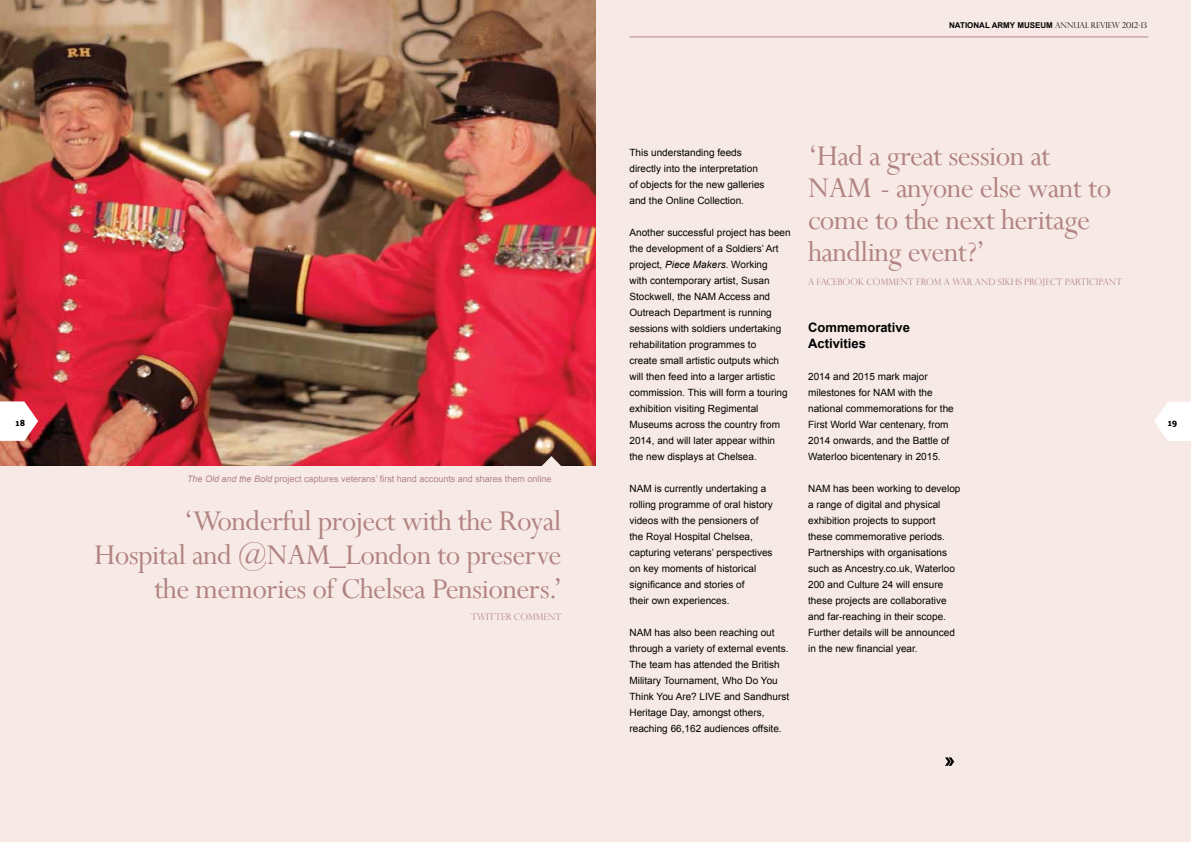
<style>
.page{position:relative;width:1191px;height:842px;background:#f7eae6}
.page>*{position:absolute;margin:0;border:0;box-sizing:border-box;transform-origin:0 0}
.t1{font:32px/32px "Perpetua";letter-spacing:-.02em;color:#b18382;text-align:right}
.t2{font:700 13px/16px "Arial";color:#000}
.t3{font:700 12px "Surface";color:#000}
.t4{font:10px/16px "Arial";color:#000}
.t5{font:9px "Arial";color:#b18382}
.t6{font:300 9px "Perpetua Titling MT Std";color:#b18382}
.t7{font:300 8px "Perpetua Titling MT Std";letter-spacing:-.01em;color:#000}
.s1{font-style:italic}
.s2{font-family:"Arial";font-weight:700}
</style>
<div class="page">
<svg style="left:945px;top:757px;width:9px;height:9px"></svg>
<img style="left:0;top:0;width:595px;height:465px">
<svg style="left:541px;top:456px;width:20px;height:10px"></svg>
<svg style="left:0;top:401px;width:38px;height:40px;background:#f6d5d9"></svg>
<hr style="left:629px;top:37px;width:519px;height:1px;background:#b18382">
<svg style="left:1154px;top:402px;width:37px;height:39px"></svg>
<p class="t3" style="left:16px;top:417px;width:12px">18</p>
<p class="t5" style="left:187px;top:473px;width:366px"><span class="s1">The Old and the Bold</span> project captures veterans’ first hand accounts and shares them online</p>
<h1 class="t1" style="left:94px;top:503px;width:470px;line-height:34px">‘Wonderful project with the Royal<br>Hospital and @NAM_London to preserve the memories of Chelsea Pensioners.’</h1>
<p class="t6" style="left:471px;top:611px;width:25px">TWITTER</p>
<p class="t6" style="left:514px;top:611px;width:8px">COMMENT</p>
<p class="t7" style="left:949px;top:20px;width:199px"><span class="s2">National Army Museum</span> ANNUAL REVIEW 2012-13</p>
<p class="t4" style="left:629px;top:144px;width:137px">This understanding feeds directly into the interpretation of objects for the new galleries and the Online Collection.</p>
<p class="t4" style="left:629px;top:224px;width:163px">Another successful project has been the development of a Soldiers’ Art project, <span class="s1">Piece Makers</span>. Working<br>with contemporary artist, Susan Stockwell, the NAM Access and Outreach Department is running sessions with soldiers undertaking rehabilitation programmes to<br>create small artistic outputs which will then feed into a larger artistic commission. This will form a touring exhibition visiting Regimental Museums across the country from 2014, and will later appear within the new displays at Chelsea.</p>
<p class="t4" style="left:629px;top:480px;width:145px">NAM is currently undertaking a rolling programme of oral history videos with the pensioners of the Royal Hospital Chelsea, capturing veterans’ perspectives on key moments of historical significance and stories of<br>their own experiences.</p>
<p class="t4" style="left:629px;top:624px;width:161px">NAM has also been reaching out through a variety of external events.<br>The team has attended the British Military Tournament, Who Do You Think You Are? LIVE and Sandhurst Heritage Day, amongst others, reaching 66,162 audiences offsite.</p>
<h1 class="t1" style="left:808px;top:140px;width:305px;text-align:left">‘Had a great session at<br>NAM - anyone else want to come to the next heritage handling event?’</h1>
<p class="t6" style="left:808px;top:277px;width:20px">A FACEBOO</p>
<p class="t6" style="left:858px;top:277px;width:16px">K COMMENT</p>
<p class="t6" style="left:916px;top:277px;width:13px">FROM</p>
<p class="t6" style="left:944px;top:277px;width:39px">A WAR AND</p>
<p class="t6" style="left:997px;top:277px;width:38px">SIKHS PROJECT</p>
<p class="t6" style="left:1064px;top:277px;width:12px">PART</p>
<p class="t6" style="left:1086px;top:277px;width:24px">ICIPANT</p>
<h2 class="t2" style="left:808px;top:320px;width:103px">Commemorative<br>Activities</h2>
<p class="t4" style="left:808px;top:368px;width:147px">2014 and 2015 mark major milestones for NAM with the national commemorations for the<br>First World War centenary, from<br>2014 onwards, and the Battle of<br>Waterloo bicentenary in 2015.</p>
<p class="t4" style="left:808px;top:480px;width:154px">NAM has been working to develop a range of digital and physical exhibition projects to support these commemorative periods.<br>Partnerships with organisations such as Ancestry. co. uk, Waterloo<br>200 and Culture 24 will ensure these projects are collaborative and far-reaching in their scope.<br>Further details will be announced in the new financial year.</p>
<p class="t3" style="left:1167px;top:417px;width:11px">19</p>
</div>
